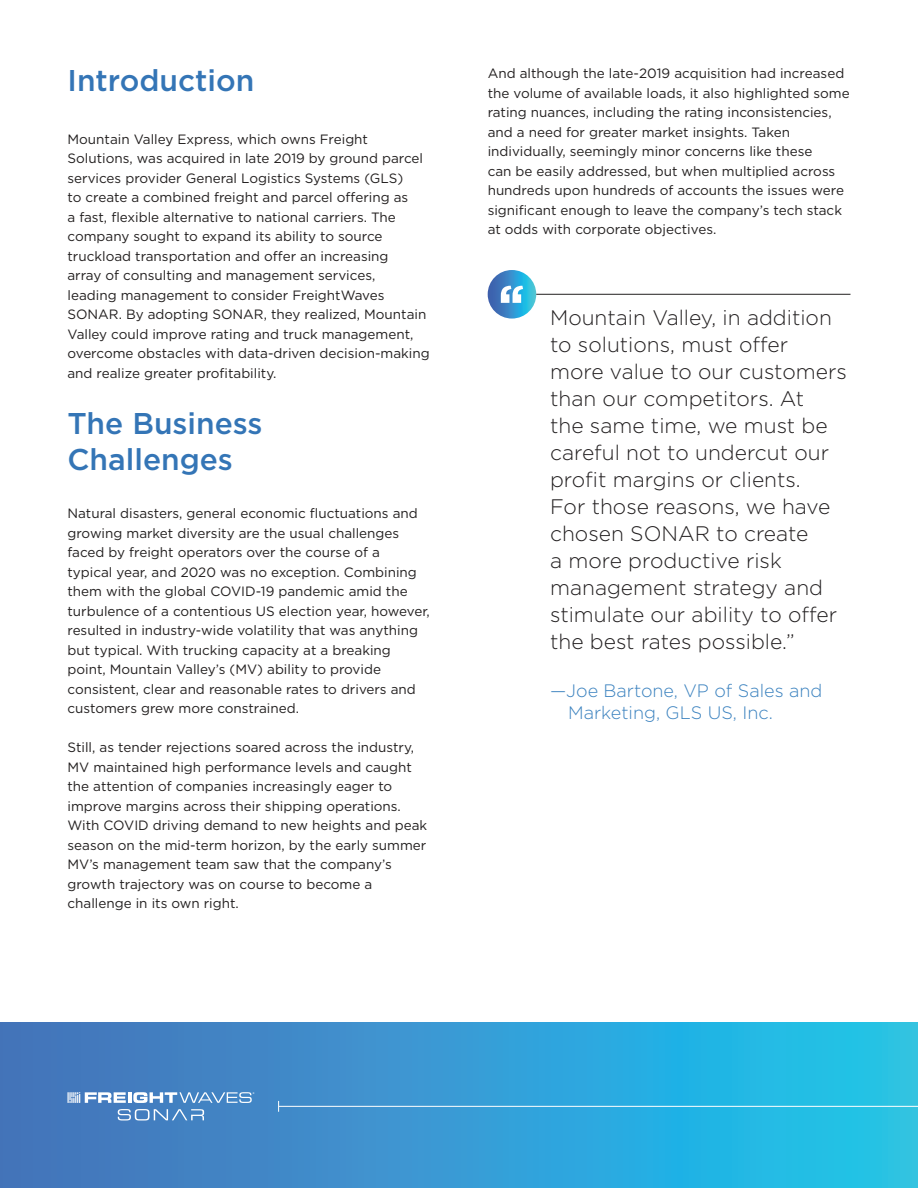
<style>
.page{position:relative;width:918px;height:1188px;background:#fff}
.page>*{position:absolute;margin:0;border:0;box-sizing:border-box;transform-origin:0 0}
.t1{font:500 30px/36px "Gotham";color:#3475b6}
.t2{font:300 21px/27px "Gotham";color:#221f20}
.t3{font:300 18px/21.6px "Gotham";color:#3b82bf}
.t4{font:13.5px/19.5px "Gotham";color:#221f1f}
</style>
<div class="page">
<svg style="left:0;top:1023px;width:918px;height:165px;background:#349bd3"></svg>
<svg style="left:67px;top:1092px;width:187px;height:11px"></svg>
<svg style="left:118px;top:1109px;width:86px;height:12px"></svg>
<hr style="left:279px;top:1106px;width:639px;height:1px;background:#fff">
<svg style="left:488px;top:270px;width:48px;height:49px"></svg>
<svg style="left:501px;top:286px;width:22px;height:17px"></svg>
<hr style="left:536px;top:294px;width:315px;height:1px;background:#221f20">
<h1 class="t1" style="left:68px;top:63px;width:188px">Introduction</h1>
<p class="t4" style="left:68px;top:129px;width:364px">Mountain Valley Express, which owns Freight Solutions, was acquired in late 2019 by ground parcel services provider General Logistics Systems (GLS)<br>to create a combined freight and parcel offering as<br>a fast, flexible alternative to national carriers. The company sought to expand its ability to source truckload transportation and offer an increasing<br>array of consulting and management services,<br>leading management to consider FreightWaves SONAR. By adopting SONAR, they realized, Mountain Valley could improve rating and truck management, overcome obstacles with data-driven decision-making and realize greater profitability.</p>
<h1 class="t1" style="left:68px;top:405px;width:197px">The Business<br>Challenges</h1>
<p class="t4" style="left:68px;top:504px;width:364px">Natural disasters, general economic fluctuations and growing market diversity are the usual challenges faced by freight operators over the course of a<br>typical year, and 2020 was no exception. Combining them with the global COVID-19 pandemic amid the turbulence of a contentious US election year, however, resulted in industry-wide volatility that was anything but typical. With trucking capacity at a breaking point, Mountain Valley’s (MV) ability to provide consistent, clear and reasonable rates to drivers and customers grew more constrained.</p>
<p class="t4" style="left:68px;top:738px;width:361px">Still, as tender rejections soared across the industry, MV maintained high performance levels and caught the attention of companies increasingly eager to improve margins across their shipping operations.<br>With COVID driving demand to new heights and peak season on the mid-term horizon, by the early summer MV’s management team saw that the company’s growth trajectory was on course to become a challenge in its own right.</p>
<p class="t4" style="left:488px;top:63px;width:364px">And although the late-2019 acquisition had increased the volume of available loads, it also highlighted some rating nuances, including the rating inconsistencies, and a need for greater market insights. Taken individually, seemingly minor concerns like these<br>can be easily addressed, but when multiplied across hundreds upon hundreds of accounts the issues were significant enough to leave the company’s tech stack at odds with corporate objectives.</p>
<p class="t2" style="left:550px;top:303px;width:298px">Mountain Valley, in addition to solutions, must offer more value to our customers than our competitors. At<br>the same time, we must be careful not to undercut our profit margins or clients.<br>For those reasons, we have chosen SONAR to create<br>a more productive risk management strategy and stimulate our ability to offer the best rates possible.”</p>
<h3 class="t3" style="left:568px;top:680px;width:256px;text-indent:-18px">—Joe Bartone, VP of Sales and<br>Marketing, GLS US, Inc.</h3>
</div>
